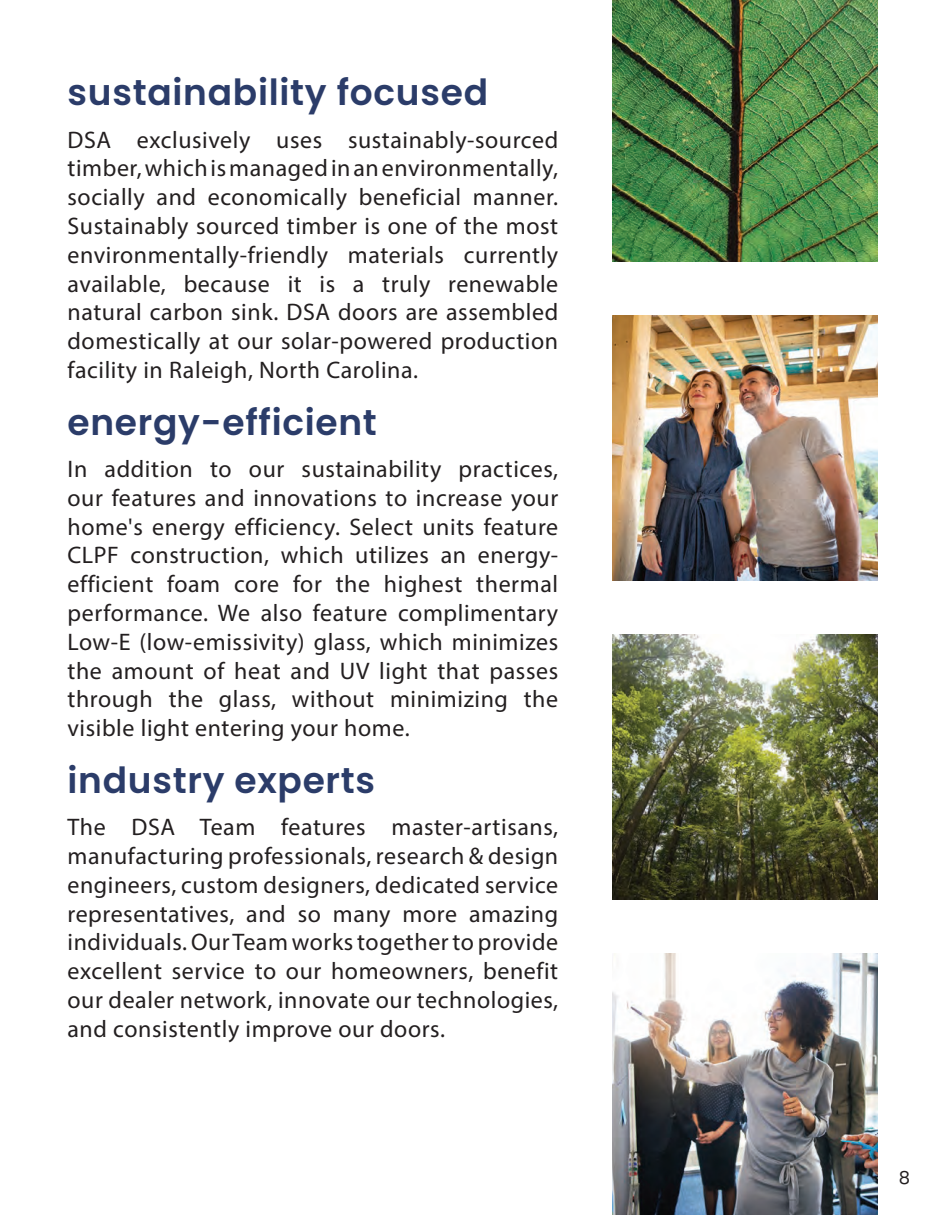
<style>
.page{position:relative;width:945px;height:1215px;background:#fff}
.page>*{position:absolute;margin:0;border:0;box-sizing:border-box;transform-origin:0 0}
.t1{font:600 36px "Poppins";letter-spacing:.02em;color:#2b3c69}
.t2{font:24px/28.8px "Myriad Variable Concept";letter-spacing:.025em;color:#231f20;text-align:justify}
.t3{font:18px "Poppins";color:#231f20}
</style>
<div class="page">
<img style="left:613px;top:0;width:265px;height:262px">
<img style="left:613px;top:634px;width:265px;height:265px">
<img style="left:613px;top:953px;width:265px;height:262px">
<img style="left:613px;top:316px;width:265px;height:264px">
<h1 class="t1" style="left:68px;top:72px;width:422px">sustainability focused</h1>
<p class="t2" style="left:68px;top:125px;width:492px">DSA exclusively uses sustainably-sourced timber, which is managed in an environmentally, socially and economically beneficial manner.<br>Sustainably sourced timber is one of the most environmentally-friendly materials currently available, because it is a truly renewable natural carbon sink. DSA doors are assembled domestically at our solar-powered production facility in Raleigh, North Carolina.</p>
<h1 class="t1" style="left:68px;top:401px;width:311px">energy-efficient</h1>
<p class="t2" style="left:68px;top:455px;width:492px">In addition to our sustainability practices, our features and innovations to increase your home's energy efficiency. Select units feature CLPF construction, which utilizes an energy&shy;efficient foam core for the highest thermal performance. We also feature complimentary Low-E (low-emissivity) glass, which minimizes the amount of heat and UV light that passes through the glass, without minimizing the visible light entering your home.</p>
<h1 class="t1" style="left:68px;top:759px;width:309px">industry experts</h1>
<p class="t2" style="left:68px;top:813px;width:492px">The DSA Team features master-artisans, manufacturing professionals, research &amp; design engineers, custom designers, dedicated service representatives, and so many more amazing individuals. Our Team works together to provide excellent service to our homeowners, benefit our dealer network, innovate our technologies, and consistently improve our doors.</p>
<p class="t3" style="left:899px;top:1167px;width:13px">8</p>
</div>
